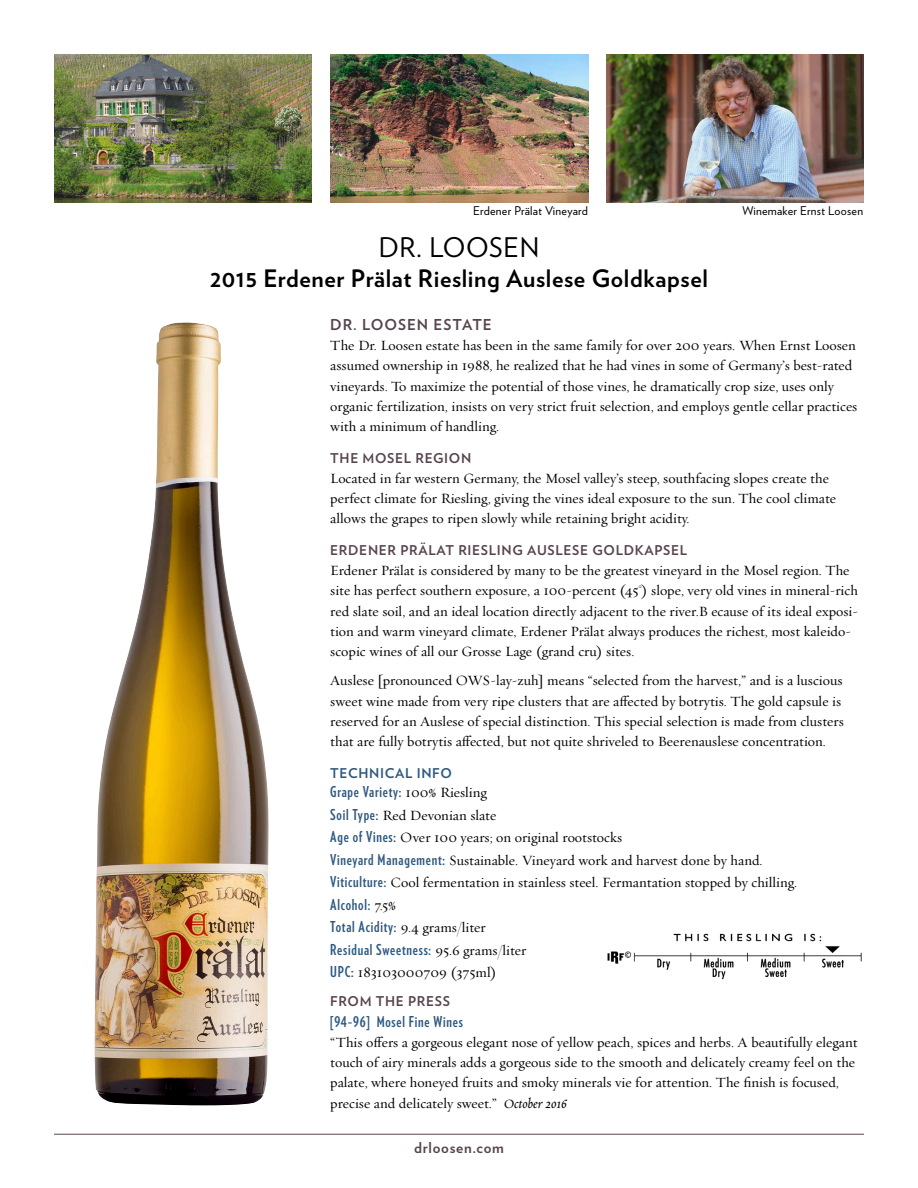
<style>
.page{position:relative;width:918px;height:1188px;background:#fff}
.page>*{position:absolute;margin:0;border:0;box-sizing:border-box;transform-origin:0 0}
.HD_1-V{font:27px "Verlag";letter-spacing:.025em;color:#000}
.HD_1A-V{font:700 24px "Verlag";letter-spacing:.025em;color:#000}
.Tech_Info_Bullets{font:700 15px "Verlag Compressed";letter-spacing:.05em;color:#2e597f}
.Hd2-V{font:700 15px "Verlag";letter-spacing:.05em;color:#57444e}
.Text-Requiem{font:14.25px/20.2px "Requiem Text";color:#000}
.Tech_Info_Bullets-2{font:14.25px "Requiem Text";color:#000}
.subhd_1{font:700 13.5px "Verlag";letter-spacing:.05em;color:#57444e}
.subhd_blue{font:700 13.5px "Verlag";letter-spacing:.05em;color:#2e597f}
.Captions{font:12px "Verlag";letter-spacing:.02em;color:#000}
.s1{font-family:"Requiem Text";font-weight:400;font-size:14.25px;color:#000}
.s2{font-family:"Verlag Compressed";font-weight:700;font-size:15px;color:#2e597f}
.s3{font-style:italic}
</style>
<div class="page">
<hr style="left:54px;top:1134px;width:810px;height:1px;background:#57444e">
<img style="left:54px;top:54px;width:258px;height:148px">
<img style="left:606px;top:54px;width:258px;height:148px">
<img style="left:330px;top:54px;width:258px;height:148px">
<img style="left:94px;top:322px;width:175px;height:784px">
<img style="left:607px;top:933px;width:255px;height:47px">
<p class="Captions" style="left:473px;top:202px;width:116px">Erdener Prälat Vineyard</p>
<p class="Captions" style="left:742px;top:202px;width:122px">Winemaker Ernst Loosen</p>
<p class="HD_1-V" style="left:379px;top:227px;width:162px">DR. LOOSEN</p>
<p class="HD_1A-V" style="left:210px;top:260px;width:499px">2015 Erdener Prälat Riesling Auslese Goldkapsel</p>
<p class="Hd2-V" style="left:330px;top:313px;width:163px">DR. LOOSEN ESTATE</p>
<p class="Text-Requiem" style="left:330px;top:335px;width:529px">The Dr. Loosen estate has been in the same family for over 200 years. When Ernst Loosen assumed ownership in 1988, he realized that he had vines in some of Germany’s best-rated vineyards. To maximize the potential of those vines, he dramatically crop size, uses only organic fertilization, insists on very strict fruit selection, and employs gentle cellar practices with a minimum of handling.</p>
<p class="subhd_1" style="left:330px;top:447px;width:143px">THE MOSEL REGION</p>
<p class="Text-Requiem" style="left:330px;top:468px;width:507px">Located in far western Germany, the Mosel valley’s steep, southfacing slopes create the perfect climate for Riesling, giving the vines ideal exposure to the sun. The cool climate allows the grapes to ripen slowly while retaining bright acidity.</p>
<p class="subhd_1" style="left:330px;top:540px;width:358px">ERDENER PRÄLAT RIESLING AUSLESE GOLDKAPSEL</p>
<p class="Text-Requiem" style="left:330px;top:560px;width:529px">Erdener Prälat is considered by many to be the greatest vineyard in the Mosel region. The site has perfect southern exposure, a 100-percent (45°) slope, very old vines in mineral-rich red slate soil, and an ideal location directly adjacent to the river.B ecause of its ideal exposi&shy;tion and warm vineyard climate, Erdener Prälat always produces the richest, most kaleido&shy;scopic wines of all our Grosse Lage (grand cru) sites.</p>
<p class="Text-Requiem" style="left:330px;top:670px;width:515px">Auslese [pronounced OWS-lay-zuh] means “selected from the harvest,” and is a luscious sweet wine made from very ripe clusters that are affected by botrytis. The gold capsule is reserved for an Auslese of special distinction. This special selection is made from clusters that are fully botrytis affected, but not quite shriveled to Beerenauslese concentration.</p>
<p class="subhd_blue" style="left:330px;top:762px;width:123px">TECHNICAL INFO</p>
<p class="Tech_Info_Bullets" style="left:330px;top:781px;width:158px">Grape Variety: <span class="s1">100% Riesling</span></p>
<p class="Tech_Info_Bullets-2" style="left:330px;top:805px;width:167px"><span class="s2">Soil Type:</span> Red Devonian slate</p>
<p class="Tech_Info_Bullets-2" style="left:330px;top:827px;width:293px"><span class="s2">Age of Vines:</span> Over 100 years; on original rootstocks</p>
<p class="Tech_Info_Bullets-2" style="left:330px;top:850px;width:434px"><span class="s2">Vineyard Management:</span> Sustainable. Vineyard work and harvest done by hand.</p>
<p class="Tech_Info_Bullets-2" style="left:330px;top:872px;width:469px"><span class="s2">Viticulture:</span> Cool fermentation in stainless steel. Fermantation stopped by chilling.</p>
<p class="Tech_Info_Bullets" style="left:330px;top:894px;width:67px">Alcohol: <span class="s1">7.5%</span></p>
<p class="Tech_Info_Bullets-2" style="left:330px;top:917px;width:157px"><span class="s2">Total Acidity:</span> 9.4 grams/liter</p>
<p class="Tech_Info_Bullets" style="left:330px;top:939px;width:198px">Residual Sweetness: <span class="s1">95.6 grams/liter</span></p>
<p class="Tech_Info_Bullets-2" style="left:330px;top:962px;width:168px"><span class="s2">UPC:</span> 183103000709 (375ml)</p>
<p class="subhd_1" style="left:330px;top:990px;width:121px">FROM THE PRESS</p>
<p class="Tech_Info_Bullets" style="left:330px;top:1011px;width:134px">[94–96] Mosel Fine Wines</p>
<p class="Text-Requiem" style="left:330px;top:1032px;width:529px">“This offers a gorgeous elegant nose of yellow peach, spices and herbs. A beautifully elegant touch of airy minerals adds a gorgeous side to the smooth and delicately creamy feel on the palate, where honeyed fruits and smoky minerals vie for attention. The finish is focused, precise and delicately sweet.” <span class="s3">October 2016</span></p>
<p class="Hd2-V" style="left:414px;top:1135px;width:91px">drloosen.com</p>
</div>
